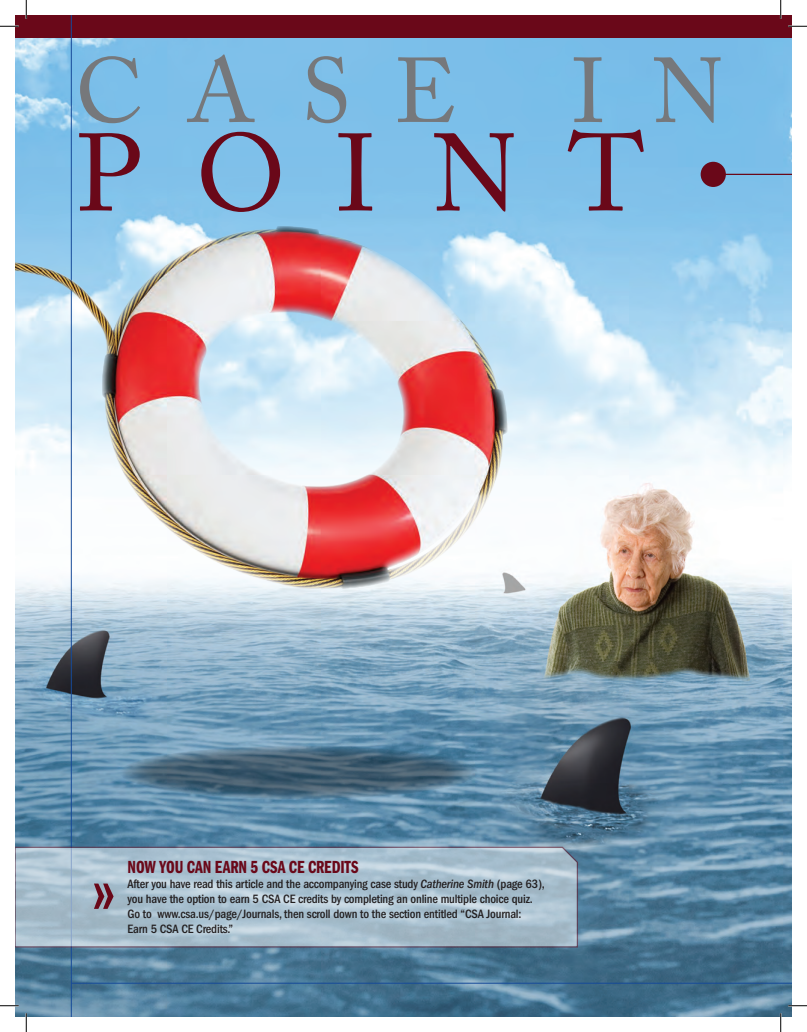
<style>
.page{position:relative;width:807px;height:1032px;background:#fff}
.page>*{position:absolute;margin:0;border:0;box-sizing:border-box;transform-origin:0 0}
.t1{font:108.62px "Adobe Caslon Pro";letter-spacing:.485em;color:#6a0819}
.t2{font:90.88px "Adobe Caslon Pro";color:#76787b}
.t3{font:90px "Franklin Gothic Book X Cmpr";color:#6a0819}
.t4{font:18.12px "Franklin Gothic Demi Cmpr";letter-spacing:-.01em;color:#6a0819}
.t5{font:500 condensed 12.5px/15px "Franklin Gothic";letter-spacing:-.015em;color:#231f20}
.s1{font-style:italic}
</style>
<div class="page">
<img style="left:15px;top:38px;width:776px;height:978px">
<hr style="left:712px;top:174px;width:79px;height:1px;background:#6a0819">
<div style="left:700px;top:162px;width:25px;height:25px;background:#6a0819;border-radius:50%"></div>
<div style="left:15px;top:15px;width:776px;height:23px;background:#6a0819"></div>
<svg style="left:119px;top:745px;width:359px;height:54px"></svg>
<hr style="left:71px;top:15px;width:1px;height:1001px;background:#164a99">
<hr style="left:71px;top:982px;width:720px;height:1px;background:#164a99">
<svg style="left:15px;top:845px;width:563px;height:103px"></svg>
<img style="left:15px;top:15px;width:518px;height:605px">
<img style="left:15px;top:246px;width:98px;height:100px">
<svg style="left:0;top:25px;width:19px;height:2px"></svg>
<svg style="left:788px;top:25px;width:18px;height:2px"></svg>
<svg style="left:0;top:1004px;width:19px;height:2px"></svg>
<svg style="left:788px;top:1004px;width:18px;height:2px"></svg>
<svg style="left:25px;top:0;width:2px;height:19px"></svg>
<svg style="left:25px;top:1012px;width:2px;height:19px"></svg>
<svg style="left:779px;top:0;width:2px;height:19px"></svg>
<svg style="left:779px;top:1012px;width:2px;height:19px"></svg>
<h2 class="t2" style="left:76px;top:37px;width:382px">CASE</h2>
<h2 class="t2" style="left:571px;top:37px;width:154px">I N</h2>
<h1 class="t1" style="left:76px;top:109px;width:570px">POINT</h1>
<h3 class="t3" style="left:91px;top:843px;width:25px">»</h3>
<h3 class="t4" style="left:128px;top:856px;width:232px">NOW YOU CAN EARN 5 CSA CE CREDITS</h3>
<p class="t5" style="left:128px;top:876px;width:418px">After you have read this article and the accompanying case study <span class="s1">Catherine Smith</span> (page 63), you have the option to earn 5 CSA CE credits by completing an online multiple choice quiz.<br>Go to www.csa.us/page/Journals, then scroll down to the section entitled “CSA Journal:<br>Earn 5 CSA CE Credits.”</p>
</div>
